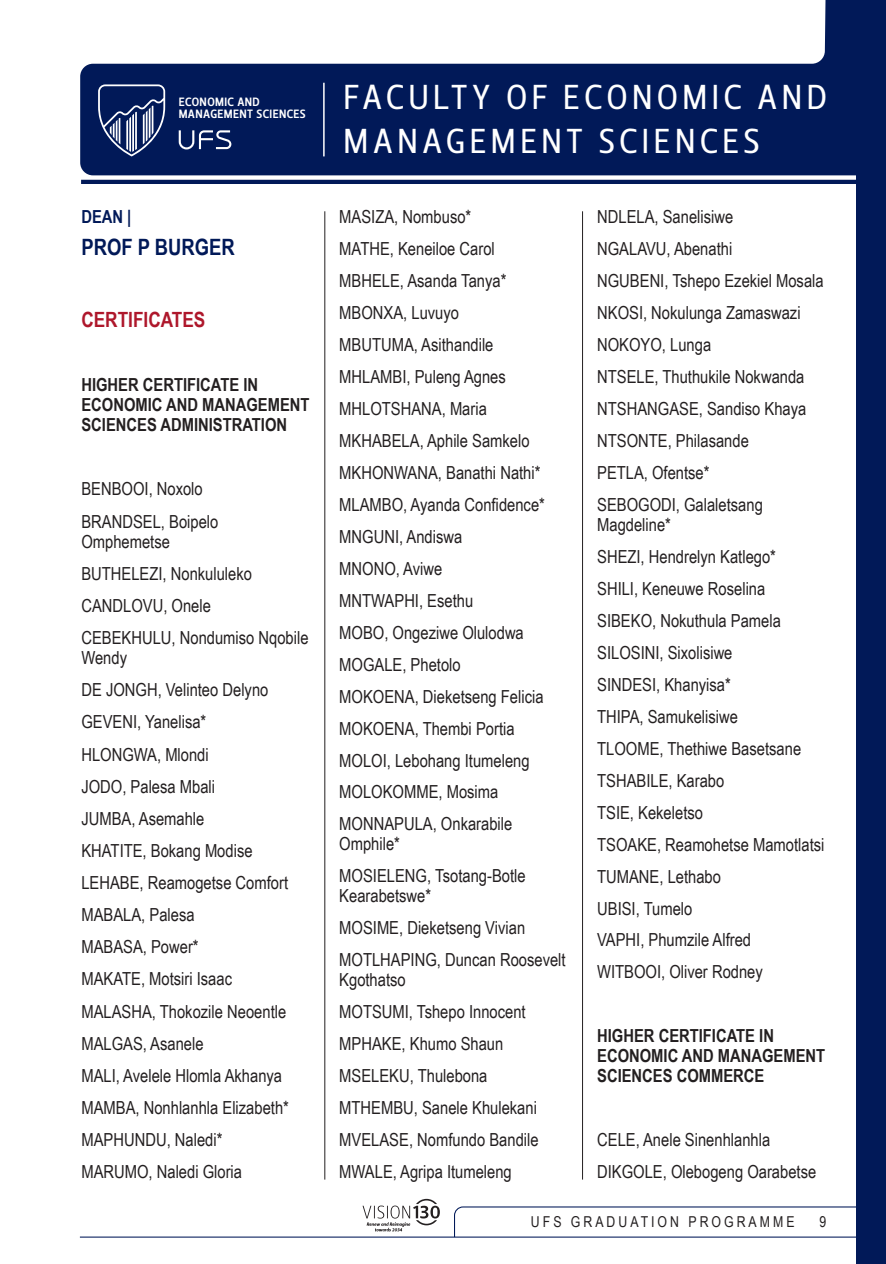
<style>
.page{position:relative;width:886px;height:1264px;background:#fff}
.page>*{position:absolute;margin:0;border:0;box-sizing:border-box;transform-origin:0 0}
.t1{font:34.5px/43.5px "Leitura Sans Grot 2";letter-spacing:.115em;color:#fff}
.t2{font:700 22.5px "Arial Narrow";color:#011958}
.t3{font:700 21px "Arial Narrow";color:#ae172b}
.t4{font:18px/20px "Arial Narrow";color:#231f20}
.Heading_1{font:700 18px/20.1px "Arial Narrow";color:#231f20}
.t5{font:700 18px "Arial Narrow";color:#011958}
.t6{font:15px "Arial Narrow";letter-spacing:.2em;color:#231f20}
.t7{font:12px/12px "Leitura Sans Grot 3";letter-spacing:.03em;color:#fff}
</style>
<div class="page">
<svg style="left:453px;top:1206px;width:403px;height:32px"></svg>
<hr style="left:80px;top:1236px;width:374px;height:1px;background:#011958">
<hr style="left:582px;top:211px;width:1px;height:968px;background:#231f20">
<hr style="left:324px;top:211px;width:1px;height:968px;background:#231f20">
<svg style="left:363px;top:1198px;width:77px;height:33px"></svg>
<div style="left:856px;top:0;width:30px;height:1264px;background:#011958"></div>
<svg style="left:80px;top:0;width:776px;height:175px;fill:#011958"></svg>
<hr style="left:323px;top:83px;width:2px;height:73px;background:#fff">
<svg style="left:179px;top:130px;width:52px;height:19px"></svg>
<svg style="left:98px;top:84px;width:67px;height:72px;background:#3a4c7d"></svg>
<hr style="left:81px;top:180px;width:805px;height:4px;background:#011958">
<p class="t7" style="left:179px;top:96px;width:129px">ECONOMIC AND<br>MANAGEMENT SCIENCES</p>
<p class="t5" style="left:81px;top:203px;width:52px">DEAN |</p>
<p class="t2" style="left:81px;top:230px;width:155px">PROF P BURGER</p>
<p class="t3" style="left:81px;top:303px;width:126px">CERTIFICATES</p>
<p class="Heading_1" style="left:81px;top:374px;width:230px">HIGHER CERTIFICATE IN<br>ECONOMIC AND MANAGEMENT<br>SCIENCES ADMINISTRATION</p>
<p class="t4" style="left:81px;top:478px;width:123px">BENBOOI, Noxolo</p>
<p class="t4" style="left:81px;top:510px;width:138px">BRANDSEL, Boipelo<br>Omphemetse</p>
<p class="t4" style="left:81px;top:563px;width:172px">BUTHELEZI, Nonkululeko</p>
<p class="t4" style="left:81px;top:595px;width:131px">CANDLOVU, Onele</p>
<p class="t4" style="left:81px;top:627px;width:229px">CEBEKHULU, Nondumiso Nqobile<br>Wendy</p>
<p class="t4" style="left:81px;top:679px;width:189px">DE JONGH, Velinteo Delyno</p>
<p class="t4" style="left:81px;top:711px;width:126px">GEVENI, Yanelisa*</p>
<p class="t4" style="left:81px;top:743px;width:129px">HLONGWA, Mlondi</p>
<p class="t4" style="left:81px;top:775px;width:135px">JODO, Palesa Mbali</p>
<p class="t4" style="left:81px;top:808px;width:125px">JUMBA, Asemahle</p>
<p class="t4" style="left:81px;top:840px;width:173px">KHATITE, Bokang Modise</p>
<p class="t4" style="left:81px;top:872px;width:208px">LEHABE, Reamogetse Comfort</p>
<p class="t4" style="left:81px;top:904px;width:115px">MABALA, Palesa</p>
<p class="t4" style="left:81px;top:936px;width:119px">MABASA, Power*</p>
<p class="t4" style="left:81px;top:968px;width:152px">MAKATE, Motsiri Isaac</p>
<p class="t4" style="left:81px;top:1000px;width:206px">MALASHA, Thokozile Neoentle</p>
<p class="t4" style="left:81px;top:1032px;width:124px">MALGAS, Asanele</p>
<p class="t4" style="left:81px;top:1064px;width:202px">MALI, Avelele Hlomla Akhanya</p>
<p class="t4" style="left:81px;top:1097px;width:209px">MAMBA, Nonhlanhla Elizabeth*</p>
<p class="t4" style="left:81px;top:1129px;width:143px">MAPHUNDU, Naledi*</p>
<p class="t4" style="left:81px;top:1161px;width:162px">MARUMO, Naledi Gloria</p>
<p class="t1" style="left:343px;top:76px;width:485px">FACULTY OF ECONOMIC AND<br>MANAGEMENT SCIENCES</p>
<p class="t4" style="left:339px;top:206px;width:134px">MASIZA, Nombuso*</p>
<p class="t4" style="left:339px;top:238px;width:157px">MATHE, Keneiloe Carol</p>
<p class="t4" style="left:339px;top:270px;width:169px">MBHELE, Asanda Tanya*</p>
<p class="t4" style="left:339px;top:302px;width:121px">MBONXA, Luvuyo</p>
<p class="t4" style="left:339px;top:334px;width:156px">MBUTUMA, Asithandile</p>
<p class="t4" style="left:339px;top:366px;width:168px">MHLAMBI, Puleng Agnes</p>
<p class="t4" style="left:339px;top:398px;width:149px">MHLOTSHANA, Maria</p>
<p class="t4" style="left:339px;top:430px;width:192px">MKHABELA, Aphile Samkelo</p>
<p class="t4" style="left:339px;top:462px;width:203px">MKHONWANA, Banathi Nathi*</p>
<p class="t4" style="left:339px;top:494px;width:207px">MLAMBO, Ayanda Confidence*</p>
<p class="t4" style="left:339px;top:525px;width:125px">MNGUNI, Andiswa</p>
<p class="t4" style="left:339px;top:557px;width:105px">MNONO, Aviwe</p>
<p class="t4" style="left:339px;top:589px;width:135px">MNTWAPHI, Esethu</p>
<p class="t4" style="left:339px;top:621px;width:186px">MOBO, Ongeziwe Olulodwa</p>
<p class="t4" style="left:339px;top:653px;width:123px">MOGALE, Phetolo</p>
<p class="t4" style="left:339px;top:685px;width:206px">MOKOENA, Dieketseng Felicia</p>
<p class="t4" style="left:339px;top:717px;width:177px">MOKOENA, Thembi Portia</p>
<p class="t4" style="left:339px;top:749px;width:192px">MOLOI, Lebohang Itumeleng</p>
<p class="t4" style="left:339px;top:781px;width:161px">MOLOKOMME, Mosima</p>
<p class="t4" style="left:339px;top:813px;width:175px">MONNAPULA, Onkarabile<br>Omphile*</p>
<p class="t4" style="left:339px;top:865px;width:188px">MOSIELENG, Tsotang-Botle<br>Kearabetswe*</p>
<p class="t4" style="left:339px;top:917px;width:187px">MOSIME, Dieketseng Vivian</p>
<p class="t4" style="left:339px;top:949px;width:228px">MOTLHAPING, Duncan Roosevelt<br>Kgothatso</p>
<p class="t4" style="left:339px;top:1001px;width:188px">MOTSUMI, Tshepo Innocent</p>
<p class="t4" style="left:339px;top:1033px;width:166px">MPHAKE, Khumo Shaun</p>
<p class="t4" style="left:339px;top:1065px;width:150px">MSELEKU, Thulebona</p>
<p class="t4" style="left:339px;top:1097px;width:199px">MTHEMBU, Sanele Khulekani</p>
<p class="t4" style="left:339px;top:1129px;width:201px">MVELASE, Nomfundo Bandile</p>
<p class="t4" style="left:339px;top:1161px;width:174px">MWALE, Agripa Itumeleng</p>
<p class="t4" style="left:597px;top:206px;width:138px">NDLELA, Sanelisiwe</p>
<p class="t4" style="left:597px;top:238px;width:137px">NGALAVU, Abenathi</p>
<p class="t4" style="left:597px;top:270px;width:228px">NGUBENI, Tshepo Ezekiel Mosala</p>
<p class="t4" style="left:597px;top:302px;width:205px">NKOSI, Nokulunga Zamaswazi</p>
<p class="t4" style="left:597px;top:334px;width:116px">NOKOYO, Lunga</p>
<p class="t4" style="left:597px;top:366px;width:209px">NTSELE, Thuthukile Nokwanda</p>
<p class="t4" style="left:597px;top:398px;width:211px">NTSHANGASE, Sandiso Khaya</p>
<p class="t4" style="left:597px;top:430px;width:153px">NTSONTE, Philasande</p>
<p class="t4" style="left:597px;top:462px;width:114px">PETLA, Ofentse*</p>
<p class="t4" style="left:597px;top:494px;width:167px">SEBOGODI, Galaletsang<br>Magdeline*</p>
<p class="t4" style="left:597px;top:546px;width:180px">SHEZI, Hendrelyn Katlego*</p>
<p class="t4" style="left:597px;top:578px;width:170px">SHILI, Keneuwe Roselina</p>
<p class="t4" style="left:597px;top:610px;width:185px">SIBEKO, Nokuthula Pamela</p>
<p class="t4" style="left:597px;top:641px;width:137px">SILOSINI, Sixolisiwe</p>
<p class="t4" style="left:597px;top:673px;width:135px">SINDESI, Khanyisa*</p>
<p class="t4" style="left:597px;top:705px;width:142px">THIPA, Samukelisiwe</p>
<p class="t4" style="left:597px;top:737px;width:206px">TLOOME, Thethiwe Basetsane</p>
<p class="t4" style="left:597px;top:769px;width:129px">TSHABILE, Karabo</p>
<p class="t4" style="left:597px;top:801px;width:107px">TSIE, Kekeletso</p>
<p class="t4" style="left:597px;top:833px;width:229px">TSOAKE, Reamohetse Mamotlatsi</p>
<p class="t4" style="left:597px;top:865px;width:125px">TUMANE, Lethabo</p>
<p class="t4" style="left:597px;top:897px;width:97px">UBISI, Tumelo</p>
<p class="t4" style="left:597px;top:929px;width:155px">VAPHI, Phumzile Alfred</p>
<p class="t4" style="left:597px;top:961px;width:167px">WITBOOI, Oliver Rodney</p>
<p class="Heading_1" style="left:597px;top:1025px;width:230px">HIGHER CERTIFICATE IN<br>ECONOMIC AND MANAGEMENT<br>SCIENCES COMMERCE</p>
<p class="t4" style="left:597px;top:1129px;width:175px">CELE, Anele Sinenhlanhla</p>
<p class="t4" style="left:597px;top:1161px;width:221px">DIKGOLE, Olebogeng Oarabetse</p>
<p class="t6" style="left:531px;top:1210px;width:265px">UFS GRADUATION PROGRAMME</p>
<p class="t6" style="left:819px;top:1210px;width:8px">9</p>
</div>
